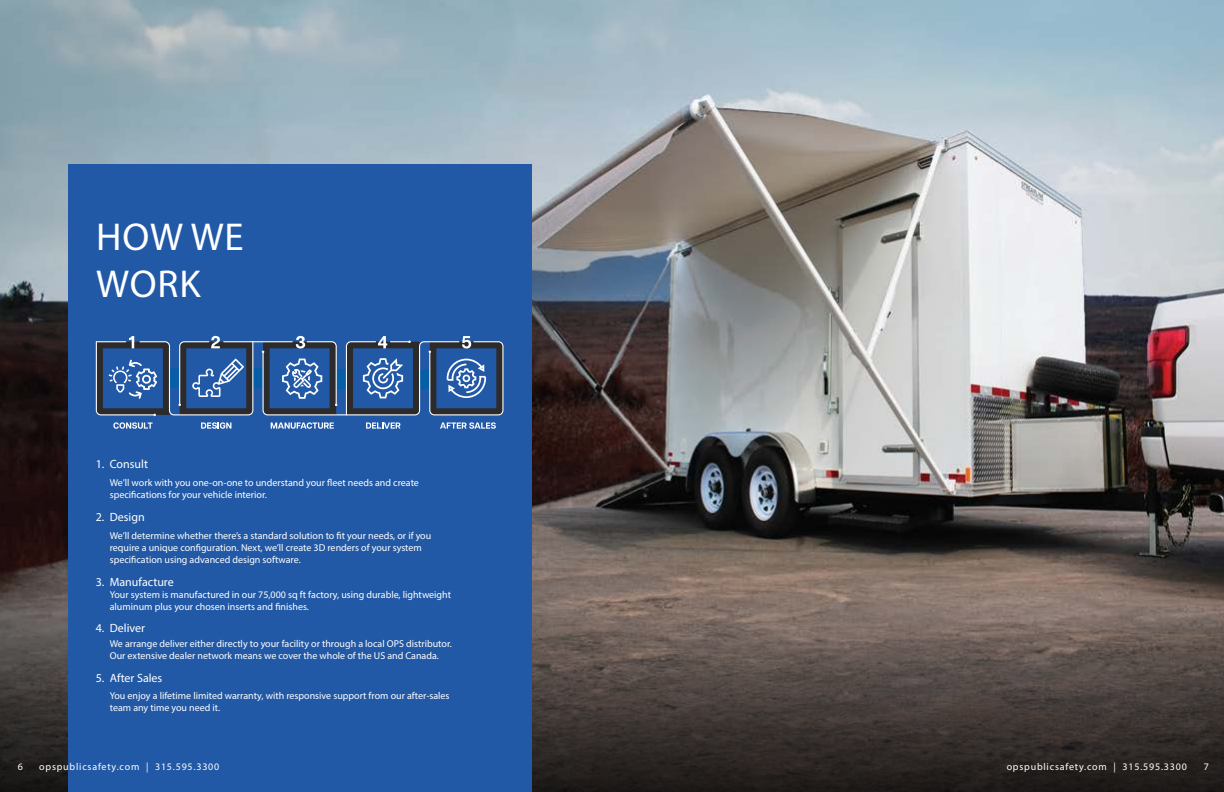
<style>
.page{position:relative;width:1224px;height:792px;background:#fff}
.page>*{position:absolute;margin:0;border:0;box-sizing:border-box;transform-origin:0 0}
.t1{font:39px/46.8px "Myriad Pro";letter-spacing:.02em;color:#fff}
.t2{font:12px "Myriad Pro";color:#fff}
.t3{font:10px/12px "Myriad Pro";color:#fff}
.t4{font:10px "Myriad Pro";letter-spacing:.08em;color:#fff}
</style>
<div class="page">
<img style="left:0;top:0;width:1224px;height:574px">
<svg style="left:0;top:574px;width:1224px;height:218px;background:#534944"></svg>
<div style="left:68px;top:164px;width:464px;height:628px;background:#2259a6"></div>
<div style="left:253px;top:369px;width:10px;height:19px;background:#065da8"></div>
<hr style="left:223px;top:341px;width:70px;height:1px;background:#fff">
<svg style="left:113px;top:422px;width:40px;height:7px"></svg>
<svg style="left:201px;top:422px;width:30px;height:7px"></svg>
<svg style="left:271px;top:422px;width:63px;height:7px"></svg>
<svg style="left:366px;top:423px;width:34px;height:6px"></svg>
<svg style="left:440px;top:422px;width:56px;height:7px"></svg>
<svg style="left:96px;top:336px;width:157px;height:80px"></svg>
<svg style="left:262px;top:336px;width:241px;height:79px"></svg>
<h1 class="t1" style="left:96px;top:213px;width:149px">HOW WE<br>WORK</h1>
<p class="t2" style="left:96px;top:457px;width:54px">1. Consult</p>
<p class="t3" style="left:110px;top:477px;width:311px">We’ll work with you one-on-one to understand your fleet needs and create specifications for your vehicle interior.</p>
<p class="t2" style="left:96px;top:510px;width:50px">2. Design</p>
<p class="t3" style="left:110px;top:529px;width:323px">We’ll determine whether there’s a standard solution to fit your needs, or if you require a unique configuration. Next, we’ll create 3D renders of your system specification using advanced design software.</p>
<p class="t2" style="left:96px;top:574px;width:79px">3. Manufacture</p>
<p class="t3" style="left:110px;top:588px;width:343px">Your system is manufactured in our 75,000 sq ft factory, using durable, lightweight aluminum plus your chosen inserts and finishes.</p>
<p class="t2" style="left:96px;top:621px;width:51px">4. Deliver</p>
<p class="t3" style="left:110px;top:637px;width:344px">We arrange deliver either directly to your facility or through a local OPS distributor.<br>Our extensive dealer network means we cover the whole of the US and Canada.</p>
<p class="t2" style="left:96px;top:670px;width:68px">5. After Sales</p>
<p class="t3" style="left:110px;top:690px;width:341px">You enjoy a lifetime limited warranty, with responsive support from our after-sales team any time you need it.</p>
<p class="t3" style="left:18px;top:761px;width:7px">6</p>
<p class="t4" style="left:39px;top:761px;width:182px">opspublicsafety.com | 315.595.3300</p>
<p class="t4" style="left:1007px;top:761px;width:182px">opspublicsafety.com | 315.595.3300</p>
<p class="t3" style="left:1204px;top:761px;width:7px">7</p>
</div>
